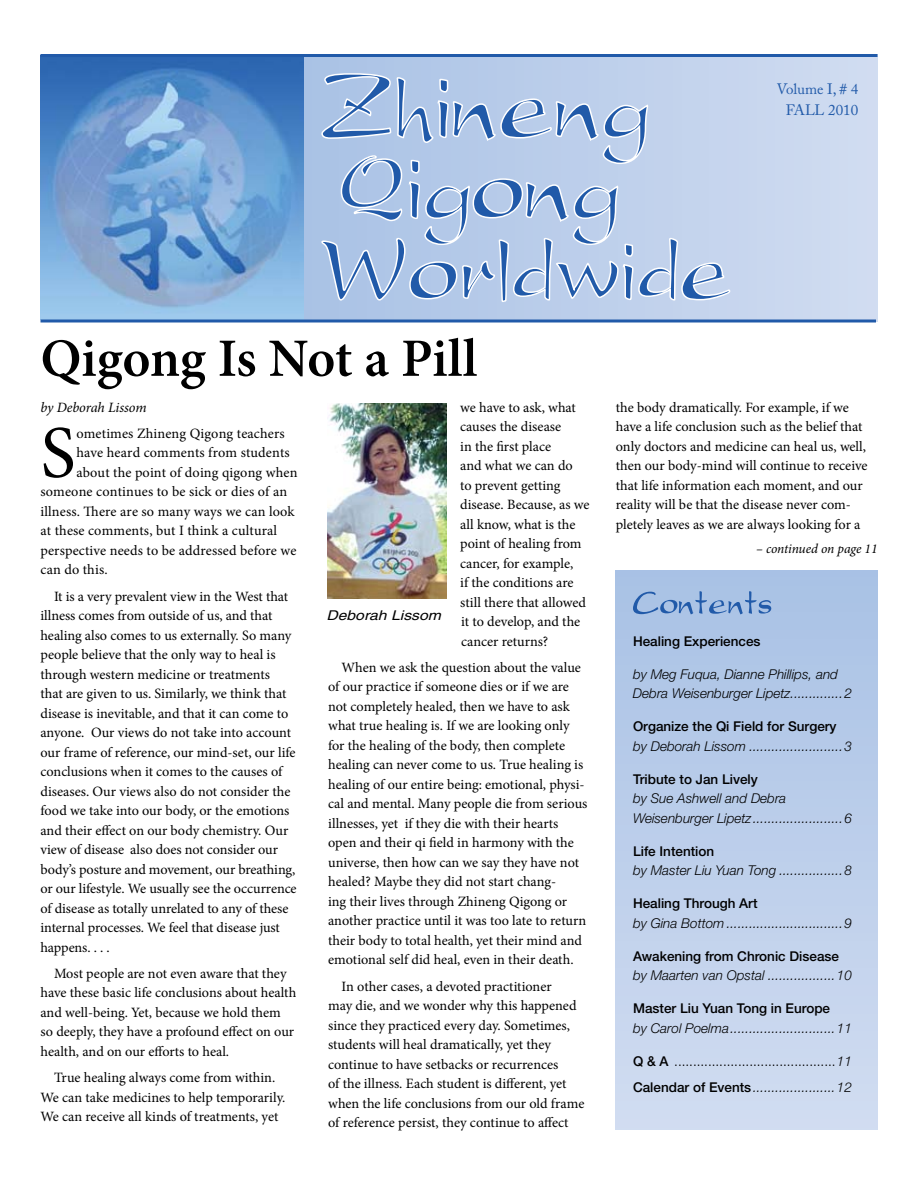
<style>
.page{position:relative;width:918px;height:1188px;background:#fff}
.page>*{position:absolute;margin:0;border:0;box-sizing:border-box;transform-origin:0 0}
.t1{font:74.25px "Minion Pro";color:#000}
.t2{font:600 54px "Minion Pro";letter-spacing:-.01em;color:#000}
.t3{font:15px/21px "Adobe Caslon Pro";color:#215aa9;text-align:right}
.t4{font:14.25px/19.5px "Minion Pro";color:#000}
.t5{font:italic 14.25px "Minion Pro";letter-spacing:-.01em;color:#000}
.t6{font:italic 300 13.5px/19.5px "Helvetica Neue";color:#000}
.t7{font:500 13.5px "Helvetica Neue";color:#000}
.t8{font:300 13.5px/26.2px "Helvetica Neue";color:#000}
.t9{font:italic 13.5px "Minion Pro";letter-spacing:-.01em;color:#000}
.t10{font:italic 13.5px "Helvetica";color:#000;scale:1.16 1}
.s1{font-weight:500}
.s2{font-style:italic}
</style>
<div class="page">
<div style="left:295px;top:54px;width:583px;height:268px;background:linear-gradient(to right,#a8c1e5,#d1dcf1)"></div>
<img style="left:40px;top:57px;width:264px;height:262px">
<svg style="left:321px;top:72px;width:410px;height:231px;background:#aec4e4"></svg>
<hr style="left:40px;top:54px;width:838px;height:3px;background:#215aa9">
<div style="left:615px;top:570px;width:263px;height:560px;background:linear-gradient(to bottom,#a8c1e5,#d1dcf1)"></div>
<svg style="left:633px;top:591px;width:138px;height:24px;background:#8dadd8"></svg>
<hr style="left:40px;top:320px;width:836px;height:2px;background:#215aa9">
<img style="left:328px;top:403px;width:119px;height:196px">
<p class="t3" style="left:777px;top:78px;width:83px">Volume I, # 4<br>FALL 2010</p>
<h2 class="t2" style="left:40px;top:326px;width:438px">Qigong Is Not a Pill</h2>
<p class="t5" style="left:40px;top:397px;width:108px">by Deborah Lissom</p>
<h1 class="t1" style="left:40px;top:403px;width:37px">S</h1>
<p class="t4" style="left:76px;top:424px;width:210px">ometimes Zhineng Qigong teachers</p>
<p class="t4" style="left:76px;top:443px;width:215px">have heard comments from students</p>
<p class="t4" style="left:76px;top:463px;width:223px">about the point of doing qigong when</p>
<p class="t4" style="left:40px;top:482px;width:248px">someone continues to be sick or dies of an</p>
<p class="t4" style="left:40px;top:502px;width:256px">illness. There are so many ways we can look</p>
<p class="t4" style="left:40px;top:521px;width:238px">at these comments, but I think a cultural</p>
<p class="t4" style="left:40px;top:541px;width:258px">perspective needs to be addressed before we</p>
<p class="t4" style="left:40px;top:560px;width:69px">can do this.</p>
<p class="t4" style="left:40px;top:586px;width:258px;text-indent:14px">It is a very prevalent view in the West that illness comes from outside of us, and that healing also comes to us externally. So many people believe that the only way to heal is through western medicine or treatments<br>that are given to us. Similarly, we think that disease is inevitable, and that it can come to anyone. Our views do not take into account our frame of reference, our mind-set, our life conclusions when it comes to the causes of diseases. Our views also do not consider the food we take into our body, or the emotions and their effect on our body chemistry. Our view of disease also does not consider our body’s posture and movement, our breathing, or our lifestyle. We usually see the occurrence of disease as totally unrelated to any of these internal processes. We feel that disease just happens. . . .</p>
<p class="t4" style="left:40px;top:964px;width:257px;text-indent:14px">Most people are not even aware that they have these basic life conclusions about health and well-being. Yet, because we hold them so deeply, they have a profound effect on our health, and on our efforts to heal.</p>
<p class="t4" style="left:40px;top:1068px;width:246px;text-align:center">True healing always come from within.<br>We can take medicines to help temporarily.<br>We can receive all kinds of treatments, yet</p>
<p class="t4" style="left:460px;top:397px;width:131px">we have to ask, what causes the disease<br>in the first place<br>and what we can do<br>to prevent getting disease. Because, as we all know, what is the point of healing from cancer, for example,<br>if the conditions are still there that allowed it to develop, and the cancer returns?</p>
<p class="t4" style="left:328px;top:658px;width:261px;text-indent:14px">When we ask the question about the value of our practice if someone dies or if we are not completely healed, then we have to ask what true healing is. If we are looking only for the healing of the body, then complete healing can never come to us. True healing is healing of our entire being: emotional, physi&shy;cal and mental. Many people die from serious illnesses, yet if they die with their hearts open and their qi field in harmony with the universe, then how can we say they have not healed? Maybe they did not start chang-<br>ing their lives through Zhineng Qigong or another practice until it was too late to return their body to total health, yet their mind and emotional self did heal, even in their death.</p>
<p class="t4" style="left:328px;top:976px;width:258px;text-indent:14px">In other cases, a devoted practitioner<br>may die, and we wonder why this happened since they practiced every day. Sometimes, students will heal dramatically, yet they continue to have setbacks or recurrences<br>of the illness. Each student is different, yet when the life conclusions from our old frame of reference persist, they continue to affect</p>
<p class="t10" style="left:326px;top:608px;width:100px">Deborah Lissom</p>
<p class="t4" style="left:616px;top:397px;width:253px">the body dramatically. For example, if we have a life conclusion such as the belief that only doctors and medicine can heal us, well, then our body-mind will continue to receive that life information each moment, and our reality will be that the disease never com&shy;pletely leaves as we are always looking for a</p>
<p class="t9" style="left:756px;top:539px;width:123px">– continued on page 11</p>
<p class="t7" style="left:633px;top:633px;width:129px">Healing Experiences</p>
<p class="t6" style="left:633px;top:664px;width:221px">by Meg Fuqua, Dianne Phillips, and<br>Debra Weisenburger Lipetz..............2</p>
<p class="t7" style="left:633px;top:719px;width:205px">Organize the Qi Field for Surgery</p>
<p class="t6" style="left:633px;top:736px;width:220px">by Deborah Lissom .........................3</p>
<p class="t7" style="left:633px;top:771px;width:126px">Tribute to Jan Lively</p>
<p class="t6" style="left:633px;top:789px;width:220px">by Sue Ashwell and Debra<br>Weisenburger Lipetz ........................6</p>
<p class="t7" style="left:633px;top:843px;width:83px">Life Intention</p>
<p class="t6" style="left:633px;top:861px;width:220px">by Master Liu Yuan Tong .................8</p>
<p class="t7" style="left:633px;top:896px;width:126px">Healing Through Art</p>
<p class="t6" style="left:633px;top:913px;width:220px">by Gina Bottom ...............................9</p>
<p class="t7" style="left:633px;top:948px;width:208px">Awakening from Chronic Disease</p>
<p class="t6" style="left:633px;top:966px;width:221px">by Maarten van Opstal ..................10</p>
<p class="t7" style="left:633px;top:1001px;width:199px">Master Liu Yuan Tong in Europe</p>
<p class="t6" style="left:633px;top:1018px;width:221px">by Carol Poelma............................11</p>
<p class="t8" style="left:633px;top:1048px;width:221px"><span class="s1">Q &amp; A</span> ............................................<span class="s2">11<br></span><span class="s1">Calendar of Events</span> <span class="s2">......................12</span></p>
</div>
